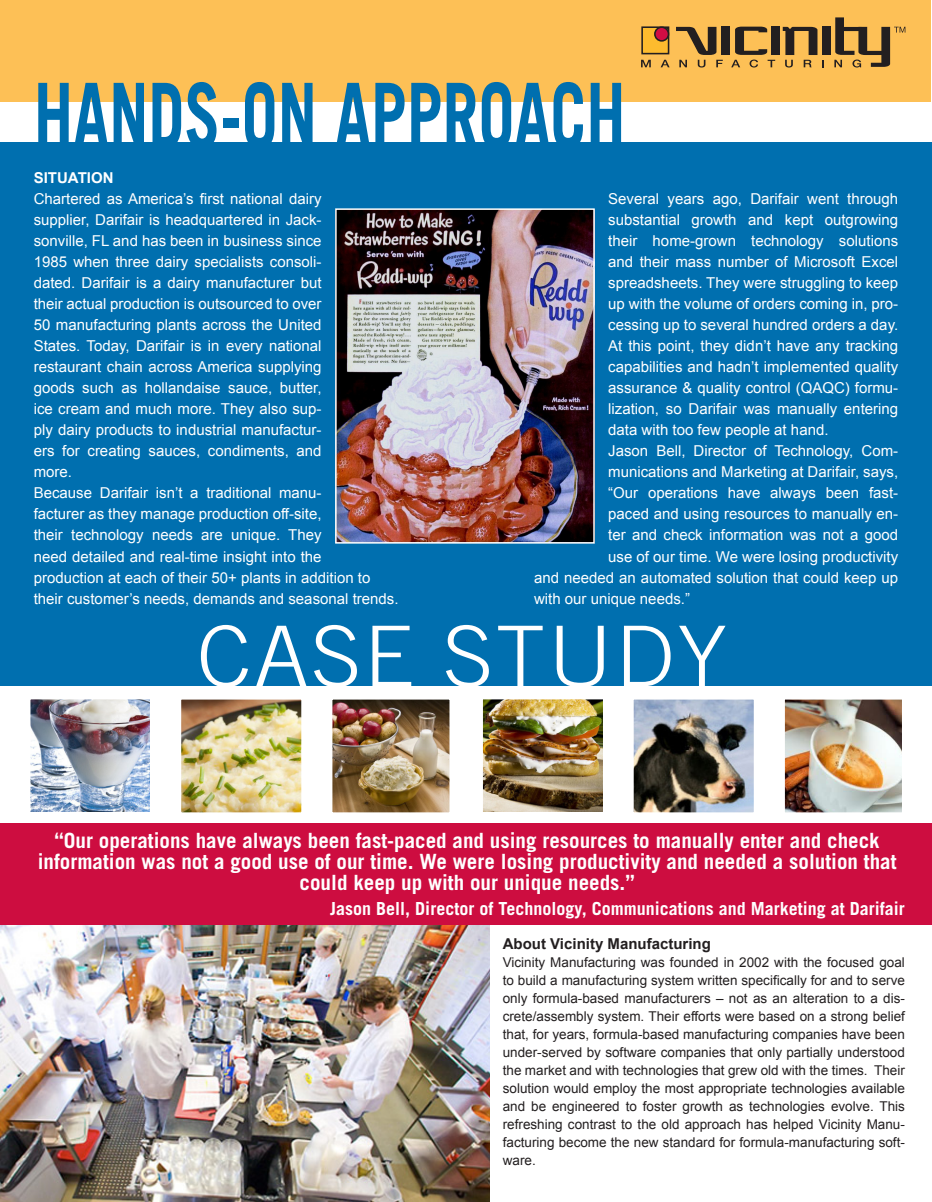
<style>
.page{position:relative;width:932px;height:1202px;background:#fff}
.page>*{position:absolute;margin:0;border:0;box-sizing:border-box;transform-origin:0 0}
.t1{font:700 90.15px "Trade Gothic";color:#006faf;scale:.72 1}
.t2{font:300 84px "Trade Gothic";letter-spacing:.025em;color:#fff;scale:1.07 1}
.t3{font:700 21px/21px "Trade Gothic";color:#fff;text-align:center}
.t4{font:700 18px "Trade Gothic";color:#fff}
.t5{font:15px/21px "Arial";color:#fff;text-align:justify}
.t6{font:700 15px "Arial";color:#231f20}
.t7{font:700 15px "Arial";color:#fff}
.t8{font:13.5px/18px "Arial";color:#231f20;text-align:justify}
</style>
<div class="page">
<div style="left:0;top:0;width:930px;height:101px;background:#fdc056"></div>
<div style="left:0;top:142px;width:932px;height:543px;background:#006faf"></div>
<div style="left:642px;top:27px;width:26px;height:27px;background:#fdbb2e"></div>
<div style="left:641px;top:26px;width:28px;height:28px;border:2px solid #231f20"></div>
<div style="left:721px;top:26px;width:9px;height:29px;background:#231f20"></div>
<div style="left:770px;top:26px;width:9px;height:29px;background:#231f20"></div>
<div style="left:821px;top:26px;width:9px;height:29px;background:#231f20"></div>
<div style="left:655px;top:27px;width:13px;height:14px;background:#d20d44;border-radius:50%"></div>
<div style="left:654px;top:26px;width:15px;height:16px;border:2px solid #231f20;border-radius:50%"></div>
<svg style="left:641px;top:60px;width:9px;height:7px"></svg>
<svg style="left:660px;top:60px;width:9px;height:7px"></svg>
<svg style="left:676px;top:27px;width:46px;height:40px"></svg>
<svg style="left:731px;top:27px;width:44px;height:40px"></svg>
<svg style="left:782px;top:27px;width:41px;height:40px"></svg>
<svg style="left:834px;top:17px;width:71px;height:50px"></svg>
<img style="left:333px;top:700px;width:115px;height:111px">
<div style="left:329px;top:696px;width:123px;height:119px;border:3px solid #fff"></div>
<img style="left:786px;top:700px;width:114px;height:111px">
<div style="left:782px;top:696px;width:122px;height:119px;border:3px solid #fff"></div>
<img style="left:182px;top:700px;width:118px;height:111px">
<div style="left:178px;top:696px;width:126px;height:119px;border:3px solid #fff"></div>
<img style="left:634px;top:700px;width:118px;height:111px">
<div style="left:630px;top:696px;width:126px;height:119px;border:3px solid #fff"></div>
<img style="left:32px;top:700px;width:118px;height:111px">
<div style="left:28px;top:696px;width:126px;height:119px;border:3px solid #fff"></div>
<img style="left:484px;top:700px;width:118px;height:111px">
<div style="left:480px;top:696px;width:126px;height:119px;border:3px solid #fff"></div>
<img style="left:338px;top:211px;width:253px;height:329px">
<div style="left:335px;top:208px;width:259px;height:335px;border:2px solid #fff"></div>
<img style="left:0;top:925px;width:489px;height:276px">
<div style="left:0;top:823px;width:932px;height:102px;background:#cd0d40"></div>
<p class="t1" style="left:34px;top:60px;width:823px">HANDS-ON APPROACH</p>
<p class="t7" style="left:34px;top:168px;width:81px">SITUATION</p>
<p class="t5" style="left:34px;top:189px;width:289px">Chartered as America’s first national dairy supplier, Darifair is headquartered in Jack&shy;sonville, FL and has been in business since 1985 when three dairy specialists consoli&shy;dated. Darifair is a dairy manufacturer but their actual production is outsourced to over 50 manufacturing plants across the United States. Today, Darifair is in every national restaurant chain across America supplying goods such as hollandaise sauce, butter, ice cream and much more. They also sup&shy;ply dairy products to industrial manufactur&shy;ers for creating sauces, condiments, and more.</p>
<p class="t5" style="left:34px;top:483px;width:338px;text-align:left">Because Darifair isn’t a traditional manu&shy;facturer as they manage production off-site,<br>their technology needs are unique. They<br>need detailed and real-time insight into the production at each of their 50+ plants in addition to</p>
<p class="t5" style="left:34px;top:588px;width:366px">their customer’s needs, demands and seasonal trends.</p>
<p class="t5" style="left:608px;top:189px;width:291px">Several years ago, Darifair went through substantial growth and kept outgrowing their home-grown technology solutions and their mass number of Microsoft Excel spreadsheets. They were struggling to keep up with the volume of orders coming in, pro&shy;cessing up to several hundred orders a day.<br>At this point, they didn’t have any tracking capabilities and hadn’t implemented quality assurance &amp; quality control (QAQC) formu&shy;lization, so Darifair was manually entering data with too few people at hand.</p>
<p class="t5" style="left:608px;top:441px;width:291px">Jason Bell, Director of Technology, Com-</p>
<p class="t5" style="left:608px;top:462px;width:291px">munications and Marketing at Darifair, says,</p>
<p class="t5" style="left:608px;top:483px;width:291px">“Our operations have always been fast-</p>
<p class="t5" style="left:608px;top:504px;width:291px">paced and using resources to manually en-</p>
<p class="t5" style="left:608px;top:525px;width:291px">ter and check information was not a good</p>
<p class="t5" style="left:608px;top:546px;width:291px">use of our time. We were losing productivity</p>
<p class="t5" style="left:534px;top:567px;width:365px">and needed an automated solution that could keep up</p>
<p class="t5" style="left:534px;top:588px;width:157px">with our unique needs.”</p>
<p class="t2" style="left:196px;top:606px;width:497px">CASE STUDY</p>
<p class="t3" style="left:38px;top:829px;width:860px">“Our operations have always been fast-paced and using resources to manually enter and check information was not a good use of our time. We were losing productivity and needed a solution that could keep up with our unique needs.”</p>
<p class="t4" style="left:330px;top:897px;width:576px">Jason Bell, Director of Technology, Communications and Marketing at Darifair</p>
<p class="t6" style="left:502px;top:933px;width:210px">About Vicinity Manufacturing</p>
<p class="t8" style="left:502px;top:953px;width:404px">Vicinity Manufacturing was founded in 2002 with the focused goal to build a manufacturing system written specifically for and to serve only formula-based manufacturers – not as an alteration to a dis&shy;crete/assembly system. Their efforts were based on a strong belief that, for years, formula-based manufacturing companies have been under-served by software companies that only partially understood the market and with technologies that grew old with the times. Their solution would employ the most appropriate technologies available and be engineered to foster growth as technologies evolve. This refreshing contrast to the old approach has helped Vicinity Manu&shy;facturing become the new standard for formula-manufacturing soft&shy;ware.</p>
</div>
